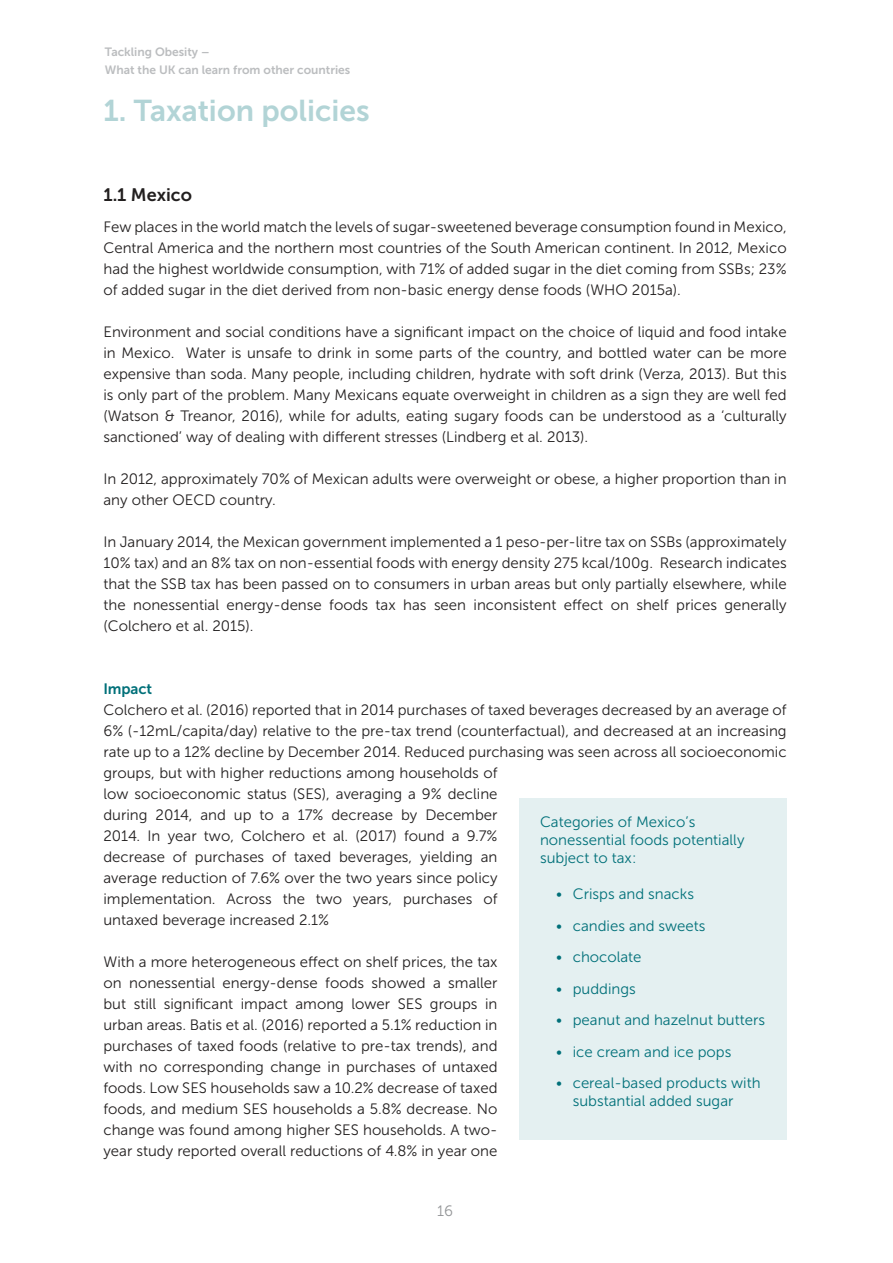
<style>
.page{position:relative;width:893px;height:1263px;background:#fff}
.page>*{position:absolute;margin:0;border:0;box-sizing:border-box;transform-origin:0 0}
.t1{font:30px "Museo Sans 700";color:#b2d4d6}
.t2{font:18px "Museo Sans 700";color:#221f1f}
.t3{font:15px/21px "Museo Sans 300";color:#221f1f;text-align:justify}
.t4{font:15px/18px "Museo Sans 300";color:#007079}
.t5{font:15px "Museo Sans 700";letter-spacing:-.01em;color:#007079}
.t6{font:15px "Museo Sans 300";color:#939597}
.t7{font:12px/18px "Museo Sans 700";color:#bbbdbf}
</style>
<div class="page">
<div style="left:519px;top:798px;width:268px;height:342px;background:#e4f0f1"></div>
<p class="t7" style="left:105px;top:44px;width:247px">Tackling Obesity –<br>What the UK can learn from other countries</p>
<h1 class="t1" style="left:103px;top:99px;width:268px">1. Taxation policies</h1>
<p class="t2" style="left:103px;top:187px;width:90px">1.1 Mexico</p>
<p class="t3" style="left:103px;top:217px;width:685px">Few places in the world match the levels of sugar-sweetened beverage consumption found in Mexico, Central America and the northern most countries of the South American continent. In 2012, Mexico had the highest worldwide consumption, with 71% of added sugar in the diet coming from SSBs; 23% of added sugar in the diet derived from non-basic energy dense foods (WHO 2015a).</p>
<p class="t3" style="left:103px;top:322px;width:685px">Environment and social conditions have a significant impact on the choice of liquid and food intake in Mexico. Water is unsafe to drink in some parts of the country, and bottled water can be more expensive than soda. Many people, including children, hydrate with soft drink (Verza, 2013). But this is only part of the problem. Many Mexicans equate overweight in children as a sign they are well fed (Watson &amp; Treanor, 2016), while for adults, eating sugary foods can be understood as a ‘culturally sanctioned’ way of dealing with different stresses (Lindberg et al. 2013).</p>
<p class="t3" style="left:103px;top:469px;width:685px">In 2012, approximately 70% of Mexican adults were overweight or obese, a higher proportion than in any other OECD country.</p>
<p class="t3" style="left:103px;top:532px;width:685px">In January 2014, the Mexican government implemented a 1 peso-per-litre tax on SSBs (approximately 10% tax) and an 8% tax on non-essential foods with energy density 275 kcal/100g. Research indicates that the SSB tax has been passed on to consumers in urban areas but only partially elsewhere, while the nonessential energy-dense foods tax has seen inconsistent effect on shelf prices generally (Colchero et al. 2015).</p>
<p class="t5" style="left:103px;top:683px;width:50px">Impact</p>
<p class="t3" style="left:103px;top:700px;width:685px;text-align:left">Colchero et al. (2016) reported that in 2014 purchases of taxed beverages decreased by an average of 6% (-12mL/capita/day) relative to the pre-tax trend (counterfactual), and decreased at an increasing rate up to a 12% decline by December 2014. Reduced purchasing was seen across all socioeconomic groups, but with higher reductions among households of<br>low socioeconomic status (SES), averaging a 9% decline<br>during 2014, and up to a 17% decrease by December<br>2014. In year two, Colchero et al. (2017) found a 9.7%<br>decrease of purchases of taxed beverages, yielding an<br>average reduction of 7.6% over the two years since policy<br>implementation. Across the two years, purchases of<br>untaxed beverage increased 2.1%</p>
<p class="t3" style="left:103px;top:952px;width:396px">With a more heterogeneous effect on shelf prices, the tax on nonessential energy-dense foods showed a smaller but still significant impact among lower SES groups in urban areas. Batis et al. (2016) reported a 5.1% reduction in purchases of taxed foods (relative to pre-tax trends), and with no corresponding change in purchases of untaxed foods. Low SES households saw a 10.2% decrease of taxed foods, and medium SES households a 5.8% decrease. No change was found among higher SES households. A two&shy;year study reported overall reductions of 4.8% in year one</p>
<p class="t4" style="left:540px;top:814px;width:206px">Categories of Mexico’s nonessential foods potentially subject to tax:</p>
<p class="t4" style="left:556px;top:886px;width:139px">• Crisps and snacks</p>
<p class="t4" style="left:556px;top:917px;width:151px">• candies and sweets</p>
<p class="t4" style="left:556px;top:949px;width:87px">• chocolate</p>
<p class="t4" style="left:556px;top:980px;width:81px">• puddings</p>
<p class="t4" style="left:556px;top:1012px;width:210px">• peanut and hazelnut butters</p>
<p class="t4" style="left:556px;top:1043px;width:177px">• ice cream and ice pops</p>
<p class="t4" style="left:573px;top:1075px;width:189px;text-indent:-17px">• cereal-based products with substantial added sugar</p>
<p class="t6" style="left:437px;top:1204px;width:17px">16</p>
</div>
